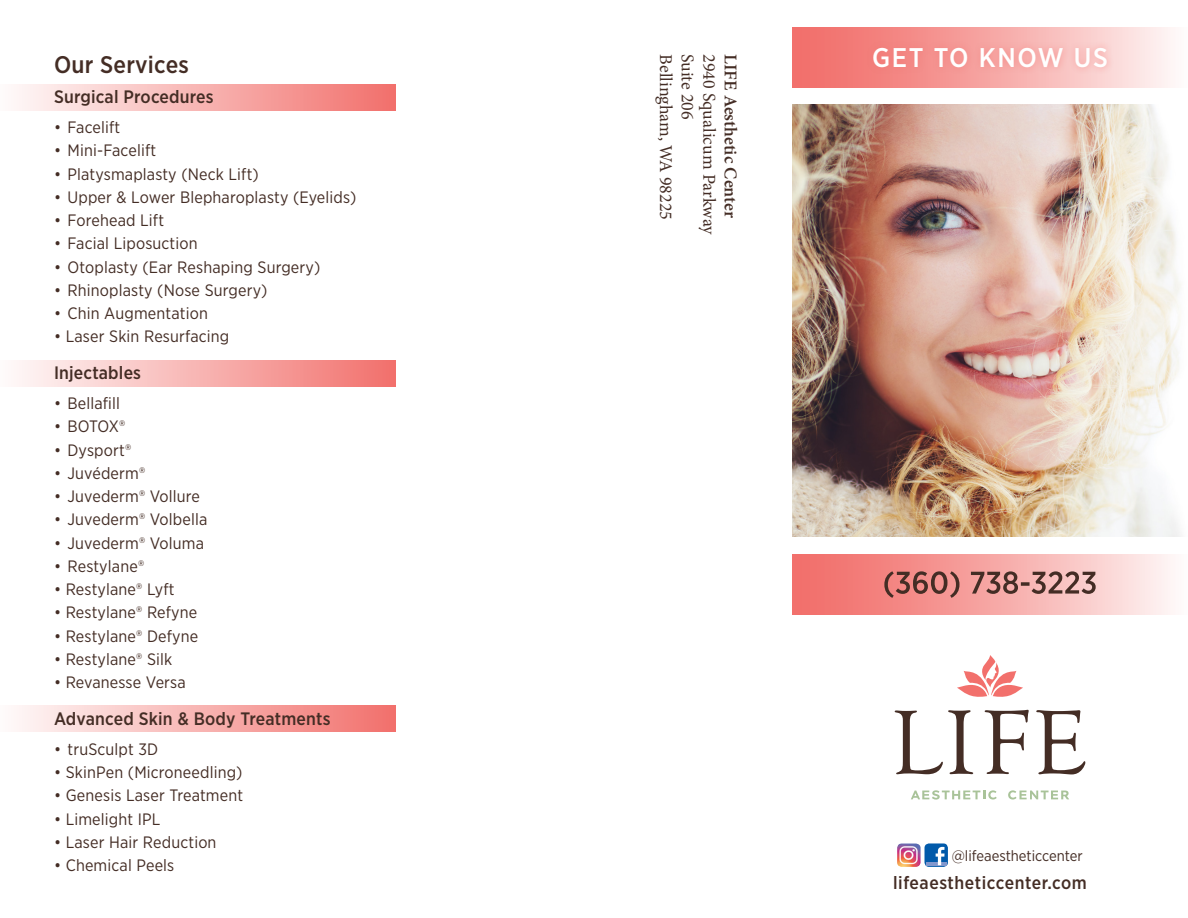
<style>
.page{position:relative;width:1188px;height:918px;background:#fff}
.page>*{position:absolute;margin:0;border:0;box-sizing:border-box;transform-origin:0 0}
.t1{font:500 27px "Gotham Narrow";letter-spacing:.06em;color:#fff}
.t2{font:500 24px "Gotham Narrow";letter-spacing:.01em;color:#442d25}
.t3{font:500 18px "Gotham Narrow";letter-spacing:.01em;color:#442d25}
.t4{font:18px "Minion Pro";color:#442d25}
.t5{font:500 18px "Gotham Narrow";letter-spacing:.03em;color:#442d25}
.t6{font:600 18px "Minion Pro";color:#442d25}
.t7{font:16.5px "Gotham Narrow";letter-spacing:.01em;color:#442d25}
.t8{font:15px "Gotham Narrow";color:#442d25}
</style>
<div class="page">
<div style="left:792px;top:554px;width:396px;height:61px;background:linear-gradient(to right,#f0625e,#fdf4f4)"></div>
<div style="left:0;top:84px;width:395px;height:27px;background:linear-gradient(to right,#fefbfb,#f2706c)"></div>
<div style="left:0;top:360px;width:395px;height:27px;background:linear-gradient(to right,#fefbfb,#f2706c)"></div>
<div style="left:0;top:705px;width:395px;height:27px;background:linear-gradient(to right,#fefbfb,#f2706c)"></div>
<div style="left:792px;top:27px;width:396px;height:61px;background:linear-gradient(to right,#f0625e,#fdf4f4)"></div>
<img style="left:792px;top:105px;width:389px;height:432px">
<svg style="left:884px;top:571px;width:212px;height:27px;background:#be817d"></svg>
<img style="left:897px;top:843px;width:24px;height:24px">
<div style="left:925px;top:843px;width:23px;height:24px;background:#015aaa;border-radius:4px"></div>
<hr style="left:926px;top:862px;width:20px;height:3px;background:#8197cd">
<svg style="left:936px;top:847px;width:9px;height:18px"></svg>
<div style="left:866px;top:40px;width:248px;height:35px;background:#f2706c;opacity:.5"></div>
<svg style="left:957px;top:655px;width:66px;height:42px"></svg>
<svg style="left:895px;top:710px;width:78px;height:64px"></svg>
<svg style="left:985px;top:710px;width:44px;height:64px"></svg>
<svg style="left:1036px;top:710px;width:49px;height:64px"></svg>
<svg style="left:911px;top:790px;width:86px;height:10px"></svg>
<svg style="left:1008px;top:790px;width:61px;height:10px"></svg>
<p class="t2" style="left:54px;top:50px;width:136px">Our Services</p>
<p class="t3" style="left:54px;top:85px;width:161px">Surgical Procedures</p>
<p class="t7" style="left:54px;top:117px;width:68px">• Facelift</p>
<p class="t7" style="left:54px;top:140px;width:104px">• Mini-Facelift</p>
<p class="t7" style="left:54px;top:164px;width:206px">• Platysmaplasty (Neck Lift)</p>
<p class="t7" style="left:54px;top:187px;width:304px">• Upper &amp; Lower Blepharoplasty (Eyelids)</p>
<p class="t7" style="left:54px;top:210px;width:112px">• Forehead Lift</p>
<p class="t7" style="left:54px;top:233px;width:145px">• Facial Liposuction</p>
<p class="t7" style="left:54px;top:257px;width:268px">• Otoplasty (Ear Reshaping Surgery)</p>
<p class="t7" style="left:54px;top:280px;width:215px">• Rhinoplasty (Nose Surgery)</p>
<p class="t7" style="left:54px;top:303px;width:155px">• Chin Augmentation</p>
<p class="t7" style="left:54px;top:326px;width:177px">• Laser Skin Resurfacing</p>
<p class="t3" style="left:54px;top:361px;width:89px">Injectables</p>
<p class="t7" style="left:54px;top:393px;width:68px">• Bellafill</p>
<p class="t7" style="left:54px;top:416px;width:73px">• BOTOX®</p>
<p class="t7" style="left:54px;top:440px;width:79px">• Dysport®</p>
<p class="t7" style="left:54px;top:463px;width:93px">• Juvéderm®</p>
<p class="t7" style="left:54px;top:486px;width:148px">• Juvederm® Vollure</p>
<p class="t7" style="left:54px;top:509px;width:155px">• Juvederm® Volbella</p>
<p class="t7" style="left:54px;top:533px;width:152px">• Juvederm® Voluma</p>
<p class="t7" style="left:54px;top:556px;width:92px">• Restylane®</p>
<p class="t7" style="left:54px;top:579px;width:122px">• Restylane® Lyft</p>
<p class="t7" style="left:54px;top:602px;width:145px">• Restylane® Refyne</p>
<p class="t7" style="left:54px;top:626px;width:146px">• Restylane® Defyne</p>
<p class="t7" style="left:54px;top:649px;width:120px">• Restylane® Silk</p>
<p class="t7" style="left:54px;top:672px;width:133px">• Revanesse Versa</p>
<p class="t3" style="left:54px;top:707px;width:278px">Advanced Skin &amp; Body Treatments</p>
<p class="t7" style="left:54px;top:739px;width:106px">• truSculpt 3D</p>
<p class="t7" style="left:54px;top:762px;width:190px">• SkinPen (Microneedling)</p>
<p class="t7" style="left:54px;top:785px;width:191px">• Genesis Laser Treatment</p>
<p class="t7" style="left:54px;top:809px;width:108px">• Limelight IPL</p>
<p class="t7" style="left:54px;top:832px;width:164px">• Laser Hair Reduction</p>
<p class="t7" style="left:54px;top:855px;width:122px">• Chemical Peels</p>
<p class="t4" style="left:678px;top:54px;width:168px;rotate:90deg">Bellingham, WA 98225</p>
<p class="t4" style="left:700px;top:54px;width:67px;rotate:90deg">Suite 206</p>
<p class="t4" style="left:721px;top:54px;width:182px;rotate:90deg">2940 Squalicum Parkway</p>
<p class="t6" style="left:743px;top:54px;width:165px;rotate:90deg">LIFE Aesthetic Center</p>
<p class="t1" style="left:872px;top:40px;width:237px">GET TO KNOW US</p>
<p class="t8" style="left:952px;top:846px;width:133px">@lifeaestheticcenter</p>
<p class="t5" style="left:893px;top:872px;width:195px">lifeaestheticcenter.com</p>
</div>
